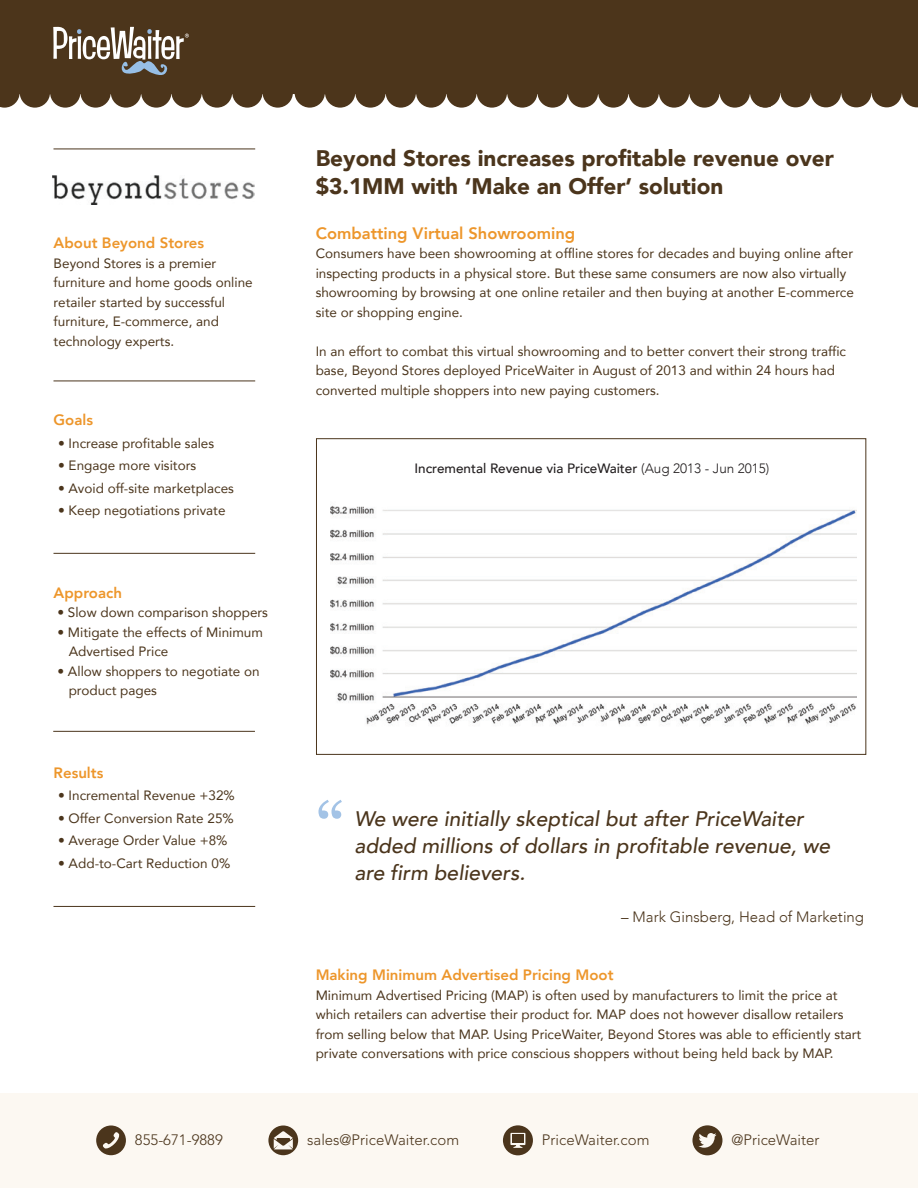
<style>
.page{position:relative;width:918px;height:1188px;background:#fff}
.page>*{position:absolute;margin:0;border:0;box-sizing:border-box;transform-origin:0 0}
.t1{font:72px "Georgia";color:#a3c3e6}
.t2{font:900 22.5px/28.5px "Avenir";color:#4b351c}
.t3{font:italic 500 21px/27px "Avenir";color:#4b351c}
.t4{font:800 16.5px "Avenir";color:#ed962b}
.t5{font:300 15px "Avenir";color:#4b351c}
.t6{font:800 15px "Avenir";color:#ed962b}
.t7{font:13.5px/19.5px "Avenir";color:#4b351c}
.t8{font:500 13.5px "Avenir";color:#231f20}
.s1{font-weight:300}
</style>
<div class="page">
<img style="left:53px;top:176px;width:202px;height:29px">
<hr style="left:53px;top:381px;width:202px;height:1px;background:#4b351c">
<hr style="left:53px;top:553px;width:202px;height:1px;background:#4b351c">
<hr style="left:53px;top:731px;width:202px;height:1px;background:#4b351c">
<hr style="left:53px;top:149px;width:202px;height:1px;background:#4b351c">
<hr style="left:53px;top:906px;width:202px;height:1px;background:#4b351c">
<img style="left:330px;top:505px;width:526px;height:220px">
<div style="left:0;top:0;width:770px;height:93px;background:#4c351b"></div>
<svg style="left:0;top:93px;width:20px;height:15px"></svg>
<div style="left:20px;top:77px;width:30px;height:31px;background:#4c351b;border-radius:50%"></div>
<div style="left:50px;top:77px;width:30px;height:31px;background:#4c351b;border-radius:50%"></div>
<div style="left:80px;top:77px;width:31px;height:31px;background:#4c351b;border-radius:50%"></div>
<div style="left:111px;top:77px;width:30px;height:31px;background:#4c351b;border-radius:50%"></div>
<div style="left:141px;top:77px;width:30px;height:31px;background:#4c351b;border-radius:50%"></div>
<div style="left:171px;top:77px;width:31px;height:31px;background:#4c351b;border-radius:50%"></div>
<div style="left:202px;top:77px;width:30px;height:31px;background:#4c351b;border-radius:50%"></div>
<div style="left:232px;top:77px;width:31px;height:31px;background:#4c351b;border-radius:50%"></div>
<div style="left:263px;top:77px;width:30px;height:31px;background:#4c351b;border-radius:50%"></div>
<div style="left:295px;top:77px;width:30px;height:31px;background:#4c351b;border-radius:50%"></div>
<div style="left:325px;top:77px;width:30px;height:31px;background:#4c351b;border-radius:50%"></div>
<div style="left:355px;top:77px;width:31px;height:31px;background:#4c351b;border-radius:50%"></div>
<div style="left:386px;top:77px;width:30px;height:31px;background:#4c351b;border-radius:50%"></div>
<div style="left:416px;top:77px;width:30px;height:31px;background:#4c351b;border-radius:50%"></div>
<div style="left:446px;top:77px;width:31px;height:31px;background:#4c351b;border-radius:50%"></div>
<div style="left:477px;top:77px;width:30px;height:31px;background:#4c351b;border-radius:50%"></div>
<div style="left:507px;top:77px;width:30px;height:31px;background:#4c351b;border-radius:50%"></div>
<div style="left:537px;top:77px;width:31px;height:31px;background:#4c351b;border-radius:50%"></div>
<div style="left:568px;top:77px;width:30px;height:31px;background:#4c351b;border-radius:50%"></div>
<div style="left:598px;top:77px;width:31px;height:31px;background:#4c351b;border-radius:50%"></div>
<div style="left:629px;top:77px;width:30px;height:31px;background:#4c351b;border-radius:50%"></div>
<div style="left:659px;top:77px;width:30px;height:31px;background:#4c351b;border-radius:50%"></div>
<div style="left:689px;top:77px;width:31px;height:31px;background:#4c351b;border-radius:50%"></div>
<div style="left:720px;top:77px;width:30px;height:31px;background:#4c351b;border-radius:50%"></div>
<svg style="left:53px;top:27px;width:136px;height:48px"></svg>
<div style="left:756px;top:0;width:162px;height:93px;background:#4c351b"></div>
<svg style="left:750px;top:93px;width:30px;height:15px"></svg>
<div style="left:780px;top:77px;width:31px;height:30px;background:#4c351b;border-radius:50%"></div>
<div style="left:811px;top:77px;width:30px;height:30px;background:#4c351b;border-radius:50%"></div>
<div style="left:841px;top:77px;width:31px;height:30px;background:#4c351b;border-radius:50%"></div>
<div style="left:872px;top:77px;width:30px;height:30px;background:#4c351b;border-radius:50%"></div>
<svg style="left:902px;top:93px;width:16px;height:14px"></svg>
<div style="left:0;top:1093px;width:918px;height:95px;background:#fcf8f2"></div>
<svg style="left:96px;top:1125px;width:30px;height:30px"></svg>
<svg style="left:268px;top:1126px;width:30px;height:29px"></svg>
<svg style="left:503px;top:1125px;width:30px;height:30px"></svg>
<svg style="left:692px;top:1125px;width:30px;height:30px"></svg>
<p class="t6" style="left:54px;top:231px;width:152px">About Beyond Stores</p>
<p class="t7" style="left:54px;top:253px;width:201px">Beyond Stores is a premier furniture and home goods online retailer started by successful furniture, E-commerce, and technology experts.</p>
<p class="t6" style="left:54px;top:408px;width:41px">Goals</p>
<p class="t7" style="left:58px;top:433px;width:158px">• Increase profitable sales</p>
<p class="t7" style="left:58px;top:455px;width:140px">• Engage more visitors</p>
<p class="t7" style="left:58px;top:478px;width:177px">• Avoid off-site marketplaces</p>
<p class="t7" style="left:58px;top:500px;width:169px">• Keep negotiations private</p>
<p class="t6" style="left:54px;top:581px;width:70px">Approach</p>
<p class="t7" style="left:57px;top:602px;width:212px">• Slow down comparison shoppers</p>
<p class="t7" style="left:69px;top:622px;width:196px;text-indent:-11px">• Mitigate the effects of Minimum<br>Advertised Price</p>
<p class="t7" style="left:69px;top:661px;width:192px;text-indent:-11px">• Allow shoppers to negotiate on product pages</p>
<p class="t6" style="left:54px;top:761px;width:51px">Results</p>
<p class="t7" style="left:58px;top:785px;width:178px">• Incremental Revenue +32%</p>
<p class="t7" style="left:58px;top:808px;width:177px">• Offer Conversion Rate 25%</p>
<p class="t7" style="left:58px;top:830px;width:171px">• Average Order Value +8%</p>
<p class="t7" style="left:58px;top:853px;width:174px">• Add-to-Cart Reduction 0%</p>
<h2 class="t2" style="left:316px;top:143px;width:520px">Beyond Stores increases profitable revenue over $3.1MM with ‘Make an Offer’ solution</h2>
<p class="t4" style="left:316px;top:220px;width:261px">Combatting Virtual Showrooming</p>
<p class="t7" style="left:316px;top:243px;width:540px">Consumers have been showrooming at offline stores for decades and buying online after inspecting products in a physical store. But these same consumers are now also virtually showrooming by browsing at one online retailer and then buying at another E-commerce site or shopping engine.</p>
<p class="t7" style="left:316px;top:341px;width:532px">In an effort to combat this virtual showrooming and to better convert their strong traffic base, Beyond Stores deployed PriceWaiter in August of 2013 and within 24 hours had converted multiple shoppers into new paying customers.</p>
<p class="t8" style="left:415px;top:457px;width:356px">Incremental Revenue via PriceWaiter <span class="s1">(Aug 2013 - Jun 2015)</span></p>
<h1 class="t1" style="left:316px;top:776px;width:31px">“</h1>
<h3 class="t3" style="left:354px;top:805px;width:477px">We were initially skeptical but after PriceWaiter added millions of dollars in profitable revenue, we are firm believers.</h3>
<p class="t5" style="left:621px;top:908px;width:244px">– Mark Ginsberg, Head of Marketing</p>
<p class="t6" style="left:316px;top:963px;width:299px">Making Minimum Advertised Pricing Moot</p>
<p class="t7" style="left:316px;top:985px;width:547px">Minimum Advertised Pricing (MAP) is often used by manufacturers to limit the price at which retailers can advertise their product for. MAP does not however disallow retailers from selling below that MAP. Using PriceWaiter, Beyond Stores was able to efficiently start private conversations with price conscious shoppers without being held back by MAP.</p>
<p class="t5" style="left:135px;top:1131px;width:89px">855-671-9889</p>
<p class="t5" style="left:307px;top:1131px;width:154px">sales@PriceWaiter.com</p>
<p class="t5" style="left:542px;top:1131px;width:109px">PriceWaiter.com</p>
<p class="t5" style="left:731px;top:1131px;width:90px">@PriceWaiter</p>
</div>
